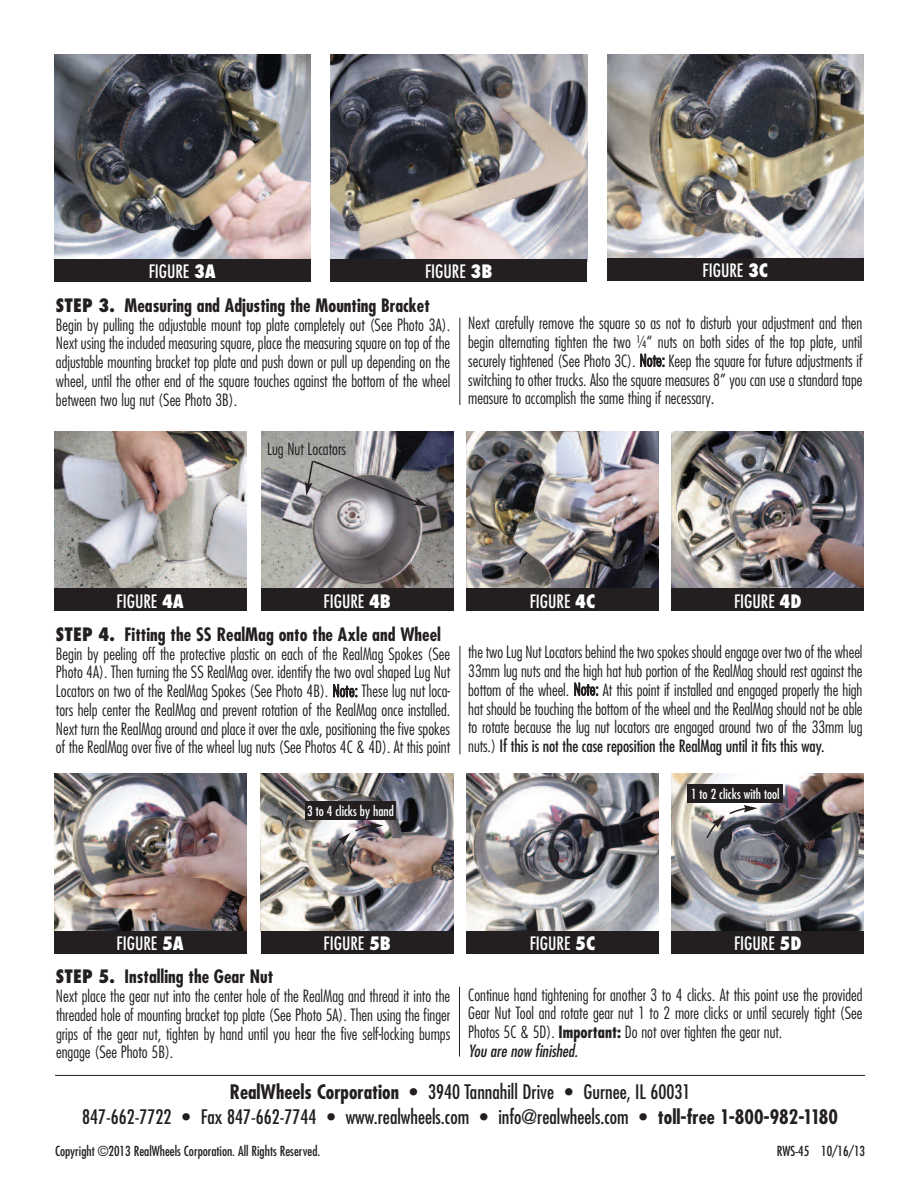
<style>
.page{position:relative;width:918px;height:1188px;background:#fff}
.page>*{position:absolute;margin:0;border:0;box-sizing:border-box;transform-origin:0 0}
.t1{font:condensed 19.5px/24.8px "Futura";color:#231f20;text-align:center}
.t2{font:700 condensed 18px "Futura";color:#231f20}
.t3{font:condensed 18px "Futura";color:#fff}
.t4{font:300 condensed 16.5px/18.8px "Futura";color:#231f20;text-align:justify}
.t5{font:condensed 13.5px "Futura";color:#231f20}
.t6{font:condensed 13.5px "Futura";color:#fff}
.s1{font-weight:800}
.s2{font-size:18px}
.s3{font-weight:400}
.s4{font-weight:700}
.s5{font-weight:400;font-style:italic}
</style>
<div class="page">
<hr style="left:55px;top:1075px;width:810px;height:1px;background:#231f20">
<img style="left:54px;top:55px;width:256px;height:204px">
<div style="left:54px;top:259px;width:256px;height:23px;background:#231f20"></div>
<img style="left:331px;top:55px;width:256px;height:204px">
<div style="left:331px;top:259px;width:256px;height:23px;background:#231f20"></div>
<img style="left:607px;top:54px;width:257px;height:204px">
<div style="left:607px;top:258px;width:257px;height:23px;background:#231f20"></div>
<img style="left:54px;top:431px;width:192px;height:157px">
<div style="left:54px;top:588px;width:192px;height:23px;background:#231f20"></div>
<img style="left:261px;top:431px;width:192px;height:157px">
<div style="left:261px;top:588px;width:192px;height:23px;background:#231f20"></div>
<img style="left:466px;top:431px;width:193px;height:157px">
<div style="left:466px;top:588px;width:193px;height:23px;background:#231f20"></div>
<img style="left:672px;top:431px;width:192px;height:157px">
<div style="left:672px;top:588px;width:192px;height:23px;background:#231f20"></div>
<svg style="left:305px;top:459px;width:123px;height:47px;background:#868386"></svg>
<img style="left:54px;top:774px;width:192px;height:157px">
<div style="left:54px;top:931px;width:192px;height:23px;background:#231f20"></div>
<img style="left:261px;top:773px;width:192px;height:158px">
<div style="left:261px;top:931px;width:192px;height:23px;background:#231f20"></div>
<img style="left:466px;top:774px;width:193px;height:157px">
<div style="left:466px;top:931px;width:193px;height:23px;background:#231f20"></div>
<img style="left:672px;top:774px;width:192px;height:157px">
<div style="left:672px;top:931px;width:192px;height:23px;background:#231f20"></div>
<div style="left:305px;top:802px;width:91px;height:18px;background:#231f20"></div>
<img style="left:331px;top:822px;width:52px;height:35px">
<div style="left:688px;top:784px;width:95px;height:19px;background:#231f20"></div>
<img style="left:706px;top:805px;width:52px;height:34px">
<hr style="left:459px;top:318px;width:1px;height:87px;background:#231f20">
<hr style="left:460px;top:646px;width:1px;height:108px;background:#231f20">
<hr style="left:459px;top:987px;width:1px;height:70px;background:#231f20">
<p class="t3" style="left:149px;top:264px;width:69px">FIGURE <span class="s1">3A</span></p>
<p class="t3" style="left:425px;top:263px;width:69px">FIGURE <span class="s1">3B</span></p>
<p class="t3" style="left:703px;top:262px;width:67px">FIGURE <span class="s1">3C</span></p>
<p class="t2" style="left:56px;top:297px;width:375px"><span class="s1">STEP 3.</span> Measuring and Adjusting the Mounting Bracket</p>
<p class="t4" style="left:56px;top:316px;width:396px">Begin by pulling the adjustable mount top plate completely out (See Photo 3A).<br>Next using the included measuring square, place the measuring square on top of the adjustable mounting bracket top plate and push down or pull up depending on the wheel, until the other end of the square touches against the bottom of the wheel between two lug nut (See Photo 3B).</p>
<p class="t4" style="left:468px;top:315px;width:396px">Next carefully remove the square so as not to disturb your adjustment and then begin alternating tighten the two ¼“ nuts on both sides of the top plate, until securely tightened (See Photo 3C). Note: Keep the square for future adjustments if switching to other trucks. Also the square measures 8” you can use a standard tape measure to accomplish the same thing if necessary<span class="s2">.</span></p>
<p class="t4" style="left:267px;top:440px;width:80px">Lug Nut Locators</p>
<p class="t3" style="left:117px;top:593px;width:69px">FIGURE <span class="s1">4A</span></p>
<p class="t3" style="left:324px;top:593px;width:69px">FIGURE <span class="s1">4B</span></p>
<p class="t3" style="left:530px;top:593px;width:67px">FIGURE <span class="s1">4C</span></p>
<p class="t3" style="left:734px;top:593px;width:69px">FIGURE <span class="s1">4D</span></p>
<p class="t2" style="left:56px;top:626px;width:386px"><span class="s1">STEP 4.</span> Fitting the SS RealMag onto the Axle and Wheel</p>
<p class="t4" style="left:56px;top:645px;width:396px">Begin by peeling off the protective plastic on each of the RealMag Spokes (See Photo 4A). Then turning the SS RealMag over. identify the two oval shaped Lug Nut Locators on two of the RealMag Spokes (See Photo 4B). Note: These lug nut loca&shy;tors help center the RealMag and prevent rotation of the RealMag once installed.<br>Next turn the RealMag around and place it over the axle, positioning the five spokes of the RealMag over five of the wheel lug nuts (See Photos 4C &amp; 4D). At this point</p>
<p class="t4" style="left:468px;top:644px;width:396px">the two Lug Nut Locators behind the two spokes should engage over two of the wheel 33mm lug nuts and the high hat hub portion of the RealMag should rest against the bottom of the wheel. Note: At this point if installed and engaged properly the high hat should be touching the bottom of the wheel and the RealMag should not be able to rotate because the lug nut locators are engaged around two of the 33mm lug nuts.) <span class="s3">If this is not the case reposition the RealMag until it fits this way.</span></p>
<p class="t6" style="left:307px;top:805px;width:88px">3 to 4 clicks by hand</p>
<p class="t6" style="left:691px;top:787px;width:90px">1 to 2 clicks with tool</p>
<p class="t3" style="left:117px;top:935px;width:69px">FIGURE <span class="s1">5A</span></p>
<p class="t3" style="left:324px;top:935px;width:69px">FIGURE <span class="s1">5B</span></p>
<p class="t3" style="left:530px;top:935px;width:67px">FIGURE <span class="s1">5C</span></p>
<p class="t3" style="left:734px;top:935px;width:69px">FIGURE <span class="s1">5D</span></p>
<p class="t2" style="left:56px;top:969px;width:219px"><span class="s1">STEP 5.</span> Installing the Gear Nut</p>
<p class="t4" style="left:56px;top:988px;width:396px">Next place the gear nut into the center hole of the RealMag and thread it into the threaded hole of mounting bracket top plate (See Photo 5A). Then using the finger grips of the gear nut, tighten by hand until you hear the five self-locking bumps engage (See Photo 5B).</p>
<p class="t4" style="left:468px;top:986px;width:396px;text-align:left">Continue hand tightening for another 3 to 4 clicks. At this point use the provided Gear Nut Tool and rotate gear nut 1 to 2 more clicks or until securely tight (See Photos 5C &amp; 5D). <span class="s4">Important:</span> Do not over tighten the gear nut.<br><span class="s5">You are now finished.</span></p>
<p class="t1" style="left:82px;top:1080px;width:757px"><span class="s4">RealWheels Corporation •</span> 3940 Tannahill Drive <span class="s4">•</span> Gurnee, IL 60031<br>847-662-7722 <span class="s4">•</span> Fax 847-662-7744 <span class="s4">•</span> www.realwheels.com <span class="s4">•</span> info@realwheels.com <span class="s4">• toll-free 1-800-982-1180</span></p>
<p class="t5" style="left:55px;top:1145px;width:267px">Copyright ©2013 RealWheels Corporation. All Rights Reserved.</p>
<p class="t5" style="left:777px;top:1145px;width:90px">RWS-45 10/16/13</p>
</div>
